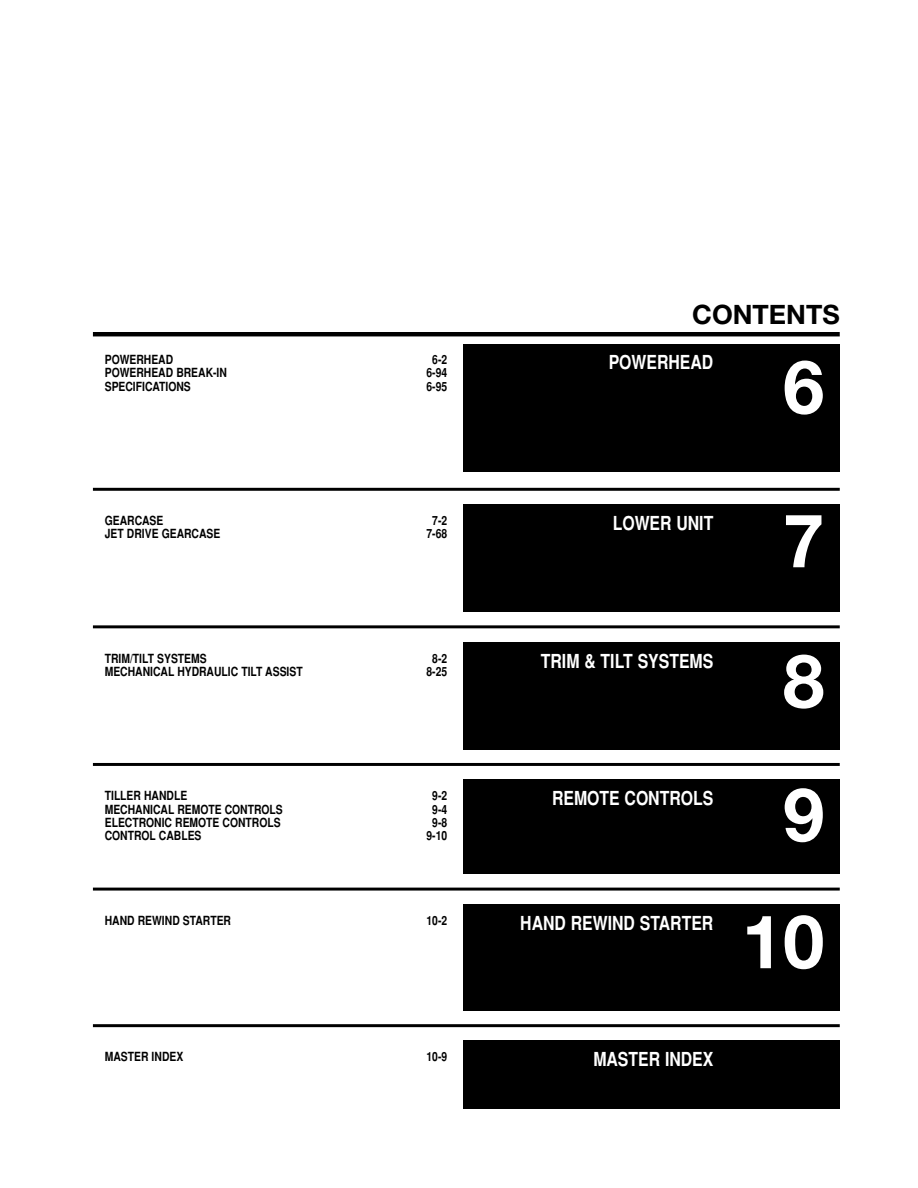
<style>
.page{position:relative;width:918px;height:1188px;background:#fff}
.page>*{position:absolute;margin:0;border:0;box-sizing:border-box;transform-origin:0 0}
.t1{font:700 74.25px "Helvetica Neue";color:#fff}
.t2{font:700 26.7px "Helvetica Neue";color:#000}
.t3{font:700 19.35px "Helvetica";color:#fff;scale:.82 1}
.t4{font:700 12.6px "Helvetica";color:#000;scale:.82 1}
</style>
<div class="page">
<div style="left:463px;top:780px;width:377px;height:94px;background:#000"></div>
<div style="left:463px;top:1041px;width:377px;height:68px;background:#000"></div>
<hr style="left:93px;top:332px;width:747px;height:4px;background:#000">
<div style="left:463px;top:344px;width:377px;height:128px;background:#000"></div>
<div style="left:463px;top:504px;width:377px;height:108px;background:#000"></div>
<div style="left:463px;top:642px;width:377px;height:108px;background:#000"></div>
<hr style="left:93px;top:488px;width:747px;height:3px;background:#000">
<hr style="left:93px;top:625px;width:747px;height:3px;background:#000">
<hr style="left:93px;top:763px;width:747px;height:3px;background:#000">
<hr style="left:93px;top:1024px;width:747px;height:3px;background:#000">
<div style="left:463px;top:904px;width:377px;height:107px;background:#000"></div>
<hr style="left:93px;top:888px;width:747px;height:3px;background:#000">
<h2 class="t2" style="left:692px;top:305px;width:149px">CONTENTS</h2>
<p class="t4" style="left:105px;top:355px;width:85px">POWERHEAD</p>
<p class="t4" style="left:432px;top:355px;width:20px">6-2</p>
<p class="t4" style="left:105px;top:368px;width:150px">POWERHEAD BREAK-IN</p>
<p class="t4" style="left:427px;top:368px;width:27px">6-94</p>
<p class="t4" style="left:105px;top:382px;width:106px">SPECIFICATIONS</p>
<p class="t4" style="left:427px;top:382px;width:27px">6-95</p>
<h3 class="t3" style="left:609px;top:355px;width:129px">POWERHEAD</h3>
<h1 class="t1" style="left:783px;top:361px;width:43px">6</h1>
<p class="t4" style="left:105px;top:516px;width:73px">GEARCASE</p>
<p class="t4" style="left:432px;top:516px;width:20px">7-2</p>
<p class="t4" style="left:105px;top:529px;width:142px">JET DRIVE GEARCASE</p>
<p class="t4" style="left:427px;top:529px;width:27px">7-68</p>
<h3 class="t3" style="left:613px;top:516px;width:124px">LOWER UNIT</h3>
<h1 class="t1" style="left:783px;top:514px;width:43px">7</h1>
<p class="t4" style="left:105px;top:654px;width:126px">TRIM/TILT SYSTEMS</p>
<p class="t4" style="left:432px;top:654px;width:20px">8-2</p>
<p class="t4" style="left:105px;top:667px;width:243px">MECHANICAL HYDRAULIC TILT ASSIST</p>
<p class="t4" style="left:427px;top:667px;width:27px">8-25</p>
<h3 class="t3" style="left:541px;top:654px;width:212px">TRIM &amp; TILT SYSTEMS</h3>
<h1 class="t1" style="left:783px;top:655px;width:43px">8</h1>
<p class="t4" style="left:105px;top:791px;width:102px">TILLER HANDLE</p>
<p class="t4" style="left:432px;top:791px;width:20px">9-2</p>
<p class="t4" style="left:105px;top:805px;width:219px">MECHANICAL REMOTE CONTROLS</p>
<p class="t4" style="left:432px;top:805px;width:20px">9-4</p>
<p class="t4" style="left:105px;top:818px;width:216px">ELECTRONIC REMOTE CONTROLS</p>
<p class="t4" style="left:432px;top:818px;width:20px">9-8</p>
<p class="t4" style="left:105px;top:831px;width:119px">CONTROL CABLES</p>
<p class="t4" style="left:427px;top:831px;width:27px">9-10</p>
<h3 class="t3" style="left:552px;top:791px;width:198px">REMOTE CONTROLS</h3>
<h1 class="t1" style="left:783px;top:788px;width:43px">9</h1>
<p class="t4" style="left:105px;top:916px;width:155px">HAND REWIND STARTER</p>
<p class="t4" style="left:427px;top:916px;width:27px">10-2</p>
<h3 class="t3" style="left:520px;top:916px;width:237px">HAND REWIND STARTER</h3>
<h1 class="t1" style="left:742px;top:915px;width:84px">10</h1>
<p class="t4" style="left:105px;top:1052px;width:97px">MASTER INDEX</p>
<p class="t4" style="left:427px;top:1052px;width:27px">10-9</p>
<h3 class="t3" style="left:593px;top:1052px;width:148px">MASTER INDEX</h3>
</div>
